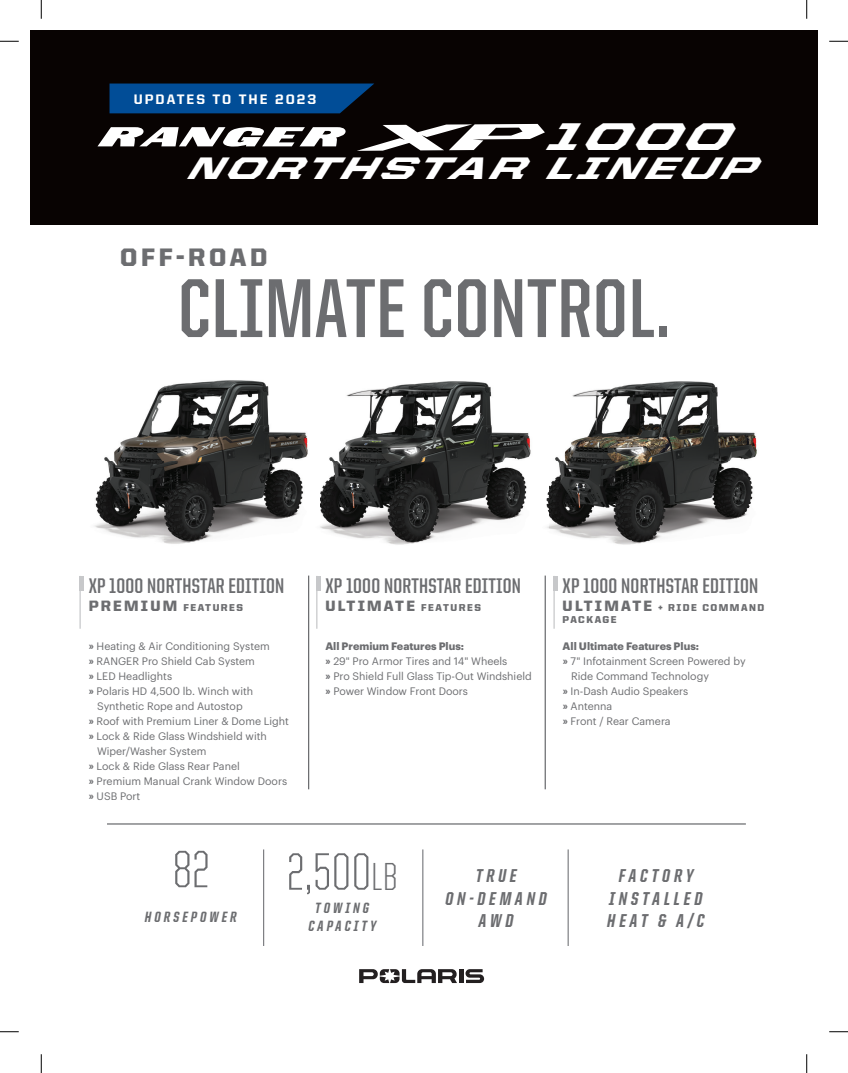
<style>
.page{position:relative;width:848px;height:1073px;background:#fff}
.page>*{position:absolute;margin:0;border:0;box-sizing:border-box;transform-origin:0 0}
.t1{font:700 83.75px "United Sans Cond";letter-spacing:.01em;color:#6c6d70}
.t2{font:300 52.75px "United Sans Cond";color:#6c6d70}
.t3{font:italic 900 38.75px "United Italic Ext";color:#fff}
.t4{font:italic 900 31.25px "United Italic Ext";color:#fff}
.t5{font:900 25.38px "United Sans Reg";letter-spacing:.15em;color:#6c6d70}
.t6{font:700 21.25px "United Sans Cond";letter-spacing:.01em;color:#6c6d70}
.t7{font:800 18.75px/22.5px "United Italic Cond";letter-spacing:.2em;color:#6c6d70;text-align:center}
.t8{font:800 15px/18px "United Italic Cond";letter-spacing:.2em;color:#6c6d70;text-align:center}
.t9{font:900 15px "United Sans Reg";letter-spacing:.15em;color:#6c6d70}
.t10{font:800 13.75px "United Sans Reg";letter-spacing:.15em;color:#fff}
.t11{font:10.62px/15px "Graphik";color:#6c6d70}
.t12{font:700 10.62px "Graphik";color:#6c6d70}
.t13{font:900 10px/12.5px "United Sans Reg";letter-spacing:.15em;color:#6c6d70}
.s1{font-size:15px}
.s2{font-size:10px}
.s3{font-weight:700}
.s4{font-size:39.25px}
</style>
<div class="page">
<div style="left:30px;top:30px;width:788px;height:194px;background:#080302"></div>
<hr style="left:263px;top:849px;width:1px;height:97px;background:#63656a">
<hr style="left:422px;top:849px;width:1px;height:97px;background:#63656a">
<hr style="left:567px;top:849px;width:1px;height:97px;background:#63656a">
<svg style="left:97px;top:127px;width:248px;height:20px"></svg>
<hr style="left:107px;top:823px;width:638px;height:1px;background:#6c6d70">
<hr style="left:308px;top:575px;width:1px;height:214px;background:#6c6d70">
<hr style="left:544px;top:575px;width:2px;height:214px;background:#6c6d70">
<hr style="left:459px;top:969px;width:4px;height:14px;background:#231f20">
<svg style="left:465px;top:969px;width:19px;height:14px"></svg>
<svg style="left:359px;top:969px;width:98px;height:14px"></svg>
<svg style="left:357px;top:124px;width:188px;height:27px"></svg>
<svg style="left:109px;top:83px;width:265px;height:30px;background:#01468a"></svg>
<img style="left:104px;top:380px;width:427px;height:82px">
<img style="left:94px;top:462px;width:433px;height:83px">
<img style="left:310px;top:380px;width:9px;height:165px">
<img style="left:572px;top:381px;width:146px;height:38px">
<img style="left:548px;top:419px;width:209px;height:126px">
<img style="left:546px;top:493px;width:2px;height:35px">
<hr style="left:79px;top:576px;width:2px;height:52px;background:#c7c8ca">
<hr style="left:80px;top:576px;width:4px;height:15px;background:#c7c8ca">
<hr style="left:316px;top:576px;width:1px;height:52px;background:#c7c8ca">
<div style="left:316px;top:576px;width:5px;height:15px;background:#c7c8ca"></div>
<hr style="left:553px;top:576px;width:1px;height:52px;background:#c7c8ca">
<hr style="left:554px;top:576px;width:4px;height:15px;background:#c7c8ca">
<svg style="left:0;top:40px;width:19px;height:2px"></svg>
<svg style="left:829px;top:40px;width:19px;height:2px"></svg>
<svg style="left:0;top:1031px;width:19px;height:1px"></svg>
<svg style="left:829px;top:1031px;width:19px;height:1px"></svg>
<svg style="left:40px;top:0;width:2px;height:19px"></svg>
<svg style="left:40px;top:1054px;width:2px;height:18px"></svg>
<svg style="left:806px;top:0;width:1px;height:19px"></svg>
<svg style="left:806px;top:1054px;width:1px;height:18px"></svg>
<p class="t10" style="left:134px;top:91px;width:184px">UPDATES TO THE 2023</p>
<h3 class="t3" style="left:545px;top:113px;width:204px">1000</h3>
<h3 class="t4" style="left:185px;top:150px;width:586px">NORTHSTAR LINEUP</h3>
<h3 class="t5" style="left:120px;top:243px;width:149px">OFF-ROAD</h3>
<h1 class="t1" style="left:178px;top:265px;width:493px">CLIMATE CONTROL.</h1>
<h3 class="t6" style="left:89px;top:575px;width:197px">XP 1000 NORTHSTAR EDITION</h3>
<h3 class="t6" style="left:325px;top:575px;width:197px">XP 1000 NORTHSTAR EDITION</h3>
<h3 class="t6" style="left:562px;top:575px;width:197px">XP 1000 NORTHSTAR EDITION</h3>
<p class="t13" style="left:89px;top:601px;width:156px"><span class="s1">PREMIUM</span> FEATURES</p>
<h3 class="t9" style="left:325px;top:597px;width:157px">ULTIMATE <span class="s2">FEATURES</span></h3>
<p class="t13" style="left:562px;top:601px;width:203px"><span class="s1">ULTIMATE</span> + RIDE COMMAND<br>PACKAGE</p>
<p class="t11" style="left:89px;top:637px;width:183px"><span class="s3">»</span> Heating &amp; Air Conditioning System</p>
<p class="t11" style="left:89px;top:652px;width:168px"><span class="s3">»</span> RANGER Pro Shield Cab System</p>
<p class="t11" style="left:89px;top:667px;width:85px"><span class="s3">»</span> LED Headlights</p>
<p class="t11" style="left:89px;top:682px;width:166px"><span class="s3">»</span> Polaris HD 4,500 lb. Winch with</p>
<p class="t11" style="left:97px;top:697px;width:147px">Synthetic Rope and Autostop</p>
<p class="t11" style="left:89px;top:712px;width:202px"><span class="s3">»</span> Roof with Premium Liner &amp; Dome Light</p>
<p class="t11" style="left:89px;top:727px;width:180px"><span class="s3">»</span> Lock &amp; Ride Glass Windshield with</p>
<p class="t11" style="left:97px;top:742px;width:111px">Wiper/Washer System</p>
<p class="t11" style="left:89px;top:757px;width:153px"><span class="s3">»</span> Lock &amp; Ride Glass Rear Panel</p>
<p class="t11" style="left:89px;top:772px;width:200px"><span class="s3">»</span> Premium Manual Crank Window Doors</p>
<p class="t11" style="left:89px;top:787px;width:53px"><span class="s3">»</span> USB Port</p>
<p class="t11" style="left:325px;top:637px;width:208px"><span class="s3">All Premium Features Plus:<br>»</span> 29" Pro Armor Tires and 14" Wheels<br><span class="s3">»</span> Pro Shield Full Glass Tip-Out Windshield <span class="s3">»</span> Power Window Front Doors</p>
<p class="t12" style="left:562px;top:637px;width:138px">All Ultimate Features Plus:</p>
<p class="t11" style="left:562px;top:652px;width:184px"><span class="s3">»</span> 7" Infotainment Screen Powered by</p>
<p class="t11" style="left:571px;top:667px;width:139px">Ride Command Technology</p>
<p class="t11" style="left:562px;top:682px;width:127px"><span class="s3">»</span> In-Dash Audio Speakers</p>
<p class="t11" style="left:562px;top:697px;width:51px"><span class="s3">»</span> Antenna</p>
<p class="t11" style="left:562px;top:712px;width:109px"><span class="s3">»</span> Front / Rear Camera</p>
<h2 class="t2" style="left:172px;top:843px;width:38px">82</h2>
<h3 class="t8" style="left:145px;top:907px;width:93px">HORSEPOWER</h3>
<h2 class="t2" style="left:287px;top:845px;width:112px">2,500<span class="s4">LB</span></h2>
<h3 class="t8" style="left:308px;top:898px;width:69px">TOWING<br>CAPACITY</h3>
<h3 class="t7" style="left:445px;top:864px;width:103px">TRUE<br>ON-DEMAND<br>AWD</h3>
<h3 class="t7" style="left:607px;top:864px;width:99px">FACTORY<br>INSTALLED<br>HEAT &amp; A/C</h3>
</div>
